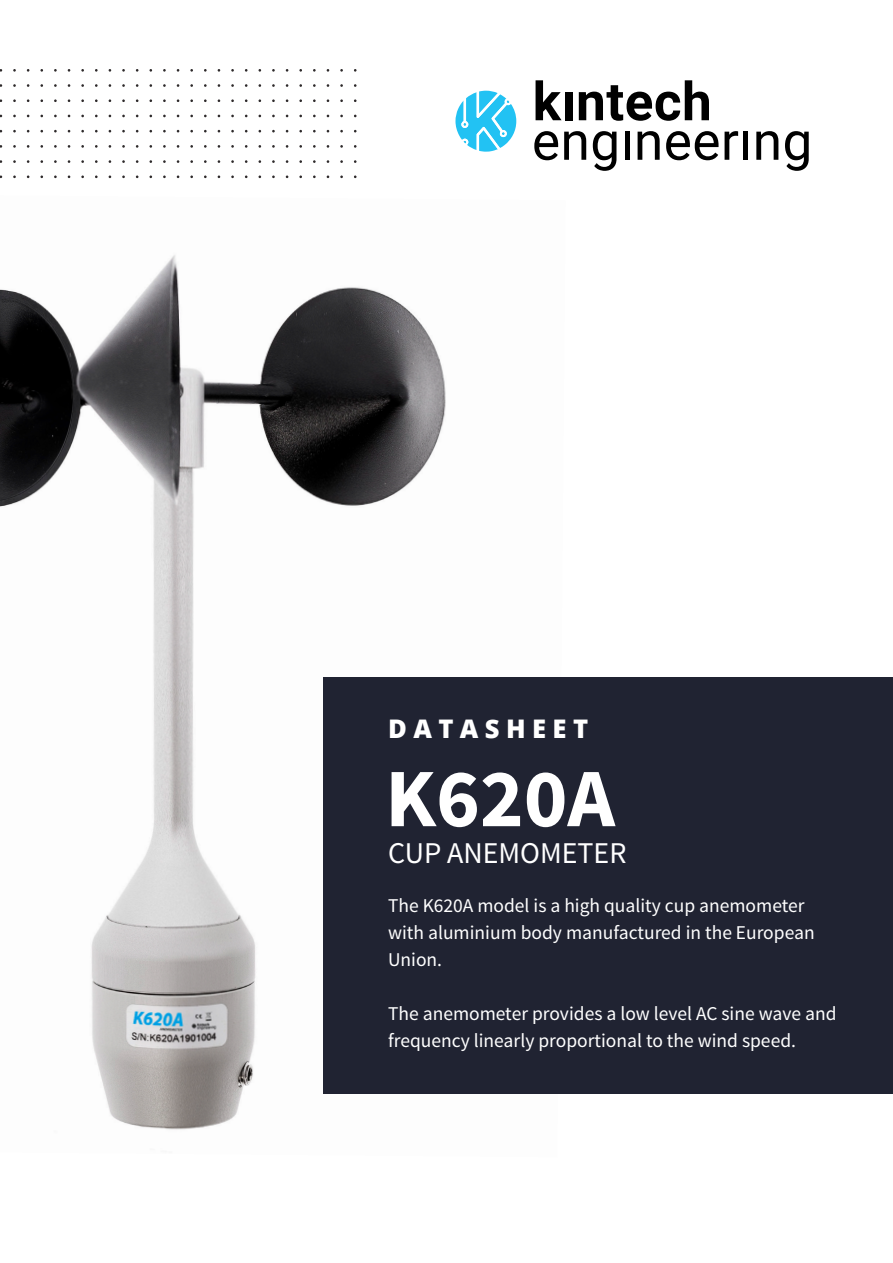
<style>
.page{position:relative;width:893px;height:1263px;background:#fff}
.page>*{position:absolute;margin:0;border:0;box-sizing:border-box;transform-origin:0 0}
.t1{font:700 82.95px "Source Sans Pro";color:#fff}
.t2{font:30.15px "Source Sans Pro";color:#fff}
.t3{font:800 25.65px "Open Sans";letter-spacing:.25em;color:#fff}
.t4{font:19.5px/27px "Source Sans Pro";color:#fff}
</style>
<div class="page">
<img style="left:0;top:255px;width:446px;height:875px">
<div style="left:323px;top:677px;width:570px;height:417px;background:#202332"></div>
<svg style="left:455px;top:91px;width:61px;height:61px"></svg>
<svg style="left:536px;top:80px;width:26px;height:40px"></svg>
<div style="left:565px;top:92px;width:7px;height:28px;background:#000"></div>
<svg style="left:579px;top:80px;width:130px;height:41px"></svg>
<svg style="left:534px;top:131px;width:24px;height:29px"></svg>
<svg style="left:564px;top:131px;width:22px;height:29px"></svg>
<svg style="left:593px;top:131px;width:23px;height:40px"></svg>
<hr style="left:625px;top:132px;width:4px;height:28px;background:#000">
<svg style="left:638px;top:131px;width:22px;height:29px"></svg>
<svg style="left:666px;top:131px;width:52px;height:29px"></svg>
<svg style="left:725px;top:131px;width:13px;height:29px"></svg>
<div style="left:743px;top:132px;width:5px;height:28px;background:#000"></div>
<svg style="left:756px;top:131px;width:22px;height:29px"></svg>
<svg style="left:785px;top:131px;width:24px;height:40px"></svg>
<svg style="left:0;top:175px;width:356px;height:3px"></svg>
<svg style="left:0;top:160px;width:356px;height:3px"></svg>
<svg style="left:0;top:145px;width:356px;height:3px"></svg>
<svg style="left:0;top:130px;width:356px;height:2px"></svg>
<svg style="left:0;top:115px;width:356px;height:2px"></svg>
<svg style="left:0;top:99px;width:356px;height:3px"></svg>
<svg style="left:0;top:84px;width:356px;height:3px"></svg>
<svg style="left:0;top:69px;width:356px;height:3px"></svg>
<p class="t3" style="left:388px;top:709px;width:202px">DATASHEET</p>
<p class="t1" style="left:385px;top:745px;width:231px">K620A</p>
<p class="t2" style="left:388px;top:834px;width:240px">CUP ANEMOMETER</p>
<p class="t4" style="left:388px;top:892px;width:428px">The K620A model is a high quality cup anemometer with aluminium body manufactured in the European<br>Union.</p>
<p class="t4" style="left:388px;top:1000px;width:450px">The anemometer provides a low level AC sine wave and frequency linearly proportional to the wind speed.</p>
</div>
